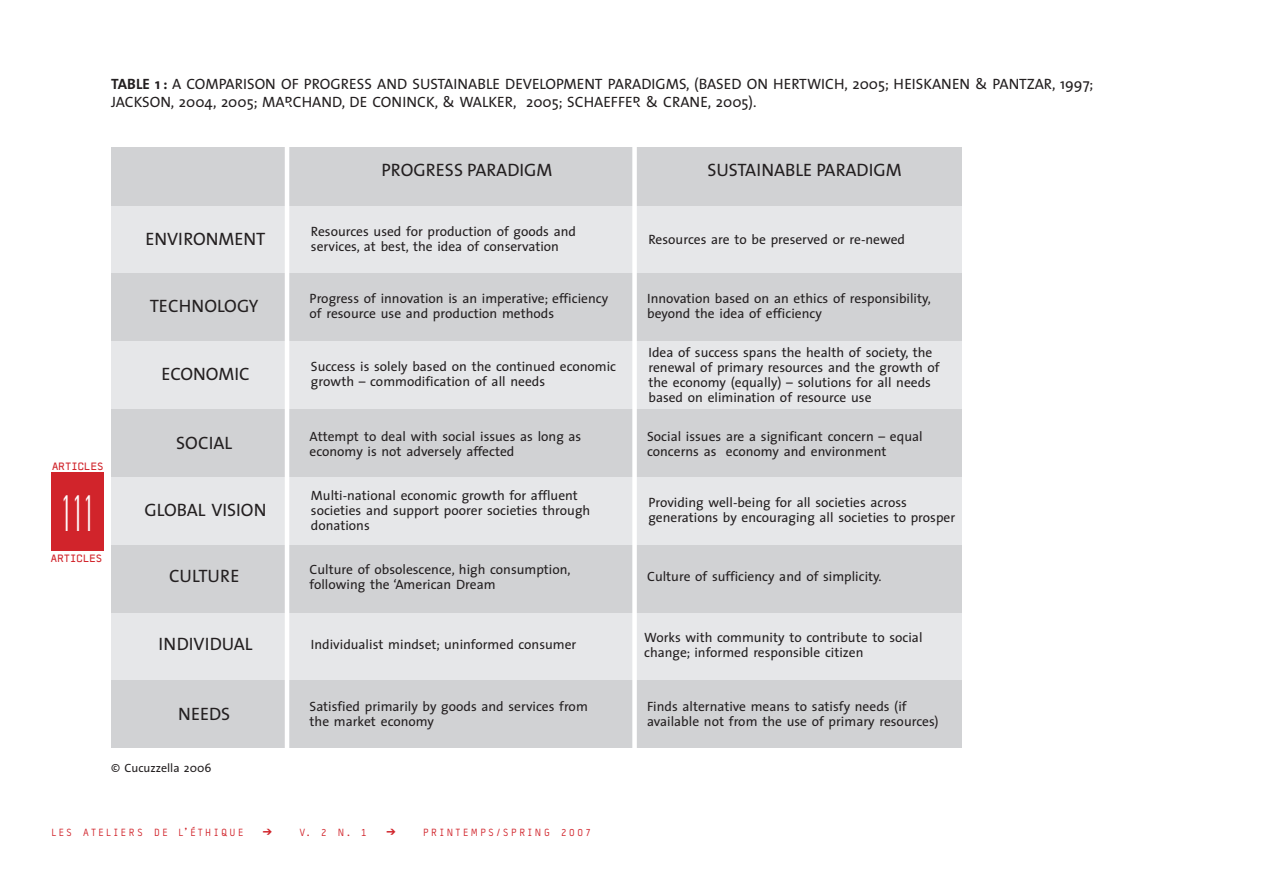
<style>
.page{position:relative;width:1263px;height:893px;background:#fff}
.page>*{position:absolute;margin:0;border:0;box-sizing:border-box;transform-origin:0 0}
.t1{font:100 ultra-condensed 49.5px "Univers";color:#fff}
.t2{font:18px "The Sans";color:#231f20}
.t3{font:15px/18.9px "The Sans";color:#231f20}
.t4{font:13.5px/15px "The Sans";color:#231f20}
.t5{font:12px "The Sans";color:#231f20}
.t6{font:10.5px "Typestar";letter-spacing:.265em;color:#d1242b}
.t7{font:10.5px "Typestar OCR";letter-spacing:-.055em;color:#d1242b}
.s1{font-weight:700}
</style>
<div class="page">
<div style="left:111px;top:148px;width:851px;height:58px;background:#d1d2d4"></div>
<div style="left:111px;top:206px;width:851px;height:68px;background:#e6e7e9"></div>
<div style="left:111px;top:274px;width:851px;height:67px;background:#d1d2d4"></div>
<div style="left:111px;top:341px;width:851px;height:68px;background:#e6e7e9"></div>
<div style="left:111px;top:409px;width:851px;height:68px;background:#d1d2d4"></div>
<div style="left:111px;top:477px;width:851px;height:68px;background:#e6e7e9"></div>
<div style="left:111px;top:545px;width:851px;height:68px;background:#d1d2d4"></div>
<div style="left:111px;top:613px;width:851px;height:67px;background:#e6e7e9"></div>
<div style="left:111px;top:680px;width:851px;height:68px;background:#d1d2d4"></div>
<div style="left:51px;top:472px;width:53px;height:79px;background:#d1242b"></div>
<hr style="left:285px;top:103px;width:4px;height:676px;background:#fff">
<div style="left:632px;top:103px;width:5px;height:676px;background:#fff"></div>
<p class="t3" style="left:111px;top:75px;width:984px"><span class="s1">TABLE 1 :</span> A COMPARISON OF PROGRESS AND SUSTAINABLE DEVELOPMENT PARADIGMS, (BASED ON HERTWICH, 2005; HEISKANEN &amp; PANTZAR, 1997;<br>JACKSON, 2004, 2005; MARCHAND, DE CONINCK, &amp; WALKER, 2005; SCHAEFFER &amp; CRANE, 2005).</p>
<h2 class="t2" style="left:381px;top:163px;width:172px">PROGRESS PARADIGM</h2>
<h2 class="t2" style="left:707px;top:163px;width:196px">SUSTAINABLE PARADIGM</h2>
<h2 class="t2" style="left:145px;top:232px;width:122px">ENVIRONMENT</h2>
<p class="t4" style="left:311px;top:226px;width:267px">Resources used for production of goods and services, at best, the idea of conservation</p>
<p class="t4" style="left:648px;top:233px;width:258px">Resources are to be preserved or re-newed</p>
<h2 class="t2" style="left:150px;top:298px;width:110px">TECHNOLOGY</h2>
<p class="t4" style="left:310px;top:292px;width:300px">Progress of innovation is an imperative; efficiency of resource use and production methods</p>
<p class="t4" style="left:647px;top:292px;width:285px">Innovation based on an ethics of responsibility, beyond the idea of efficiency</p>
<h2 class="t2" style="left:161px;top:366px;width:90px">ECONOMIC</h2>
<p class="t4" style="left:311px;top:360px;width:307px">Success is solely based on the continued economic growth – commodification of all needs</p>
<p class="t4" style="left:648px;top:346px;width:293px">Idea of success spans the health of society, the renewal of primary resources and the growth of the economy (equally) – solutions for all needs based on elimination of resource use</p>
<p class="t7" style="left:52px;top:460px;width:53px">ARTICLES</p>
<h1 class="t1" style="left:61px;top:495px;width:35px">111</h1>
<p class="t7" style="left:51px;top:552px;width:53px">ARTICLES</p>
<h2 class="t2" style="left:176px;top:436px;width:57px">SOCIAL</h2>
<p class="t4" style="left:310px;top:430px;width:273px">Attempt to deal with social issues as long as economy is not adversely affected</p>
<p class="t4" style="left:647px;top:430px;width:277px">Social issues are a significant concern – equal concerns as economy and environment</p>
<h2 class="t2" style="left:145px;top:503px;width:123px">GLOBAL VISION</h2>
<p class="t4" style="left:311px;top:489px;width:281px">Multi-national economic growth for affluent societies and support poorer societies through donations</p>
<p class="t4" style="left:648px;top:496px;width:308px">Providing well-being for all societies across generations by encouraging all societies to prosper</p>
<h2 class="t2" style="left:169px;top:569px;width:72px">CULTURE</h2>
<p class="t4" style="left:310px;top:563px;width:262px">Culture of obsolescence, high consumption, following the ‘American Dream</p>
<p class="t4" style="left:647px;top:570px;width:236px">Culture of sufficiency and of simplicity.</p>
<h2 class="t2" style="left:159px;top:637px;width:95px">INDIVIDUAL</h2>
<p class="t4" style="left:311px;top:638px;width:267px">Individualist mindset; uninformed consumer</p>
<p class="t4" style="left:644px;top:631px;width:280px">Works with community to contribute to social change; informed responsible citizen</p>
<h2 class="t2" style="left:178px;top:707px;width:54px">NEEDS</h2>
<p class="t4" style="left:310px;top:700px;width:280px">Satisfied primarily by goods and services from the market economy</p>
<p class="t4" style="left:647px;top:700px;width:293px">Finds alternative means to satisfy needs (if available not from the use of primary resources)</p>
<p class="t5" style="left:111px;top:763px;width:102px">© Cucuzzella 2006</p>
<p class="t6" style="left:51px;top:826px;width:193px">LES ATELIERS DE L’ÉTHIQUE</p>
<p class="t6" style="left:299px;top:826px;width:69px">V.2N.1</p>
<p class="t6" style="left:423px;top:826px;width:169px">PRINTEMPS/SPRING 2007</p>
</div>
